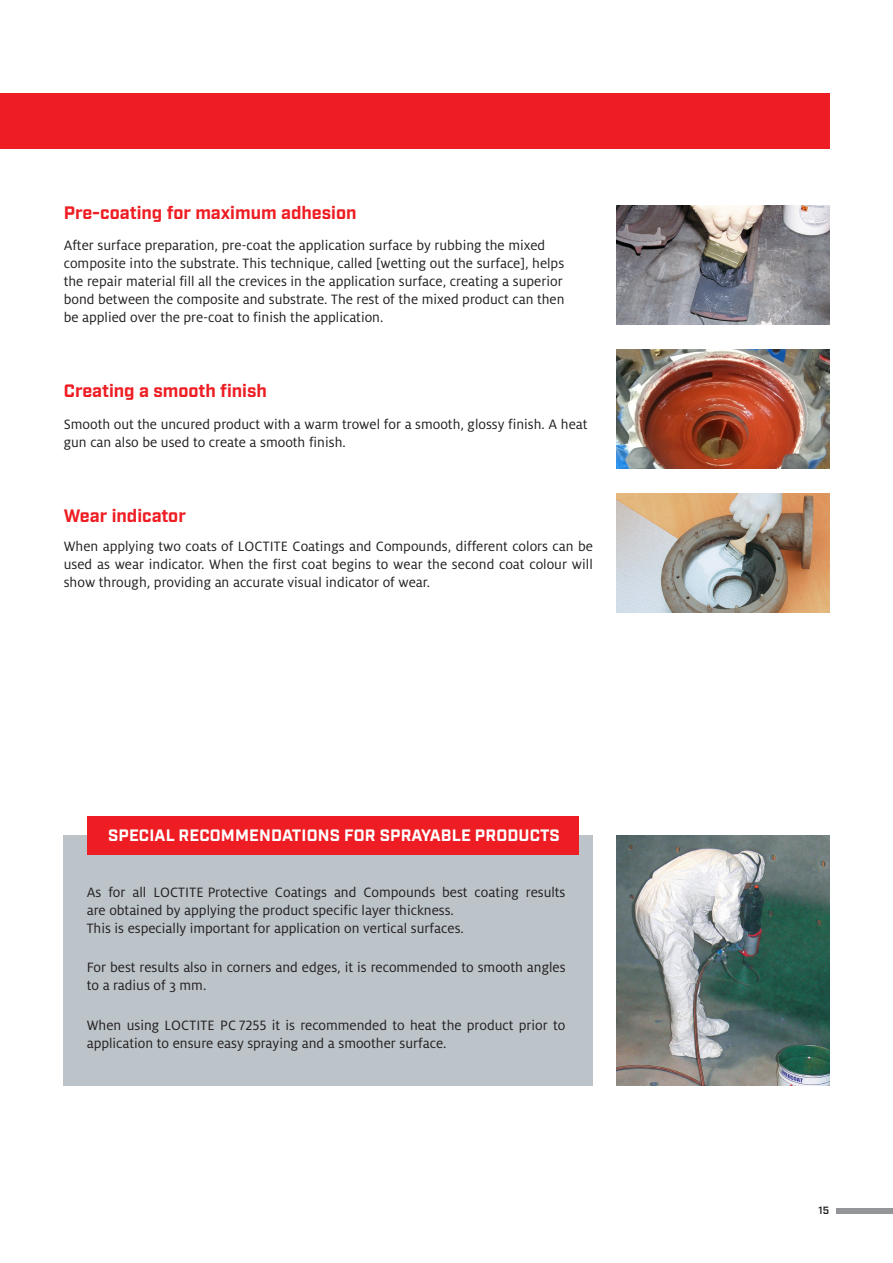
<style>
.page{position:relative;width:893px;height:1263px;background:#fff}
.page>*{position:absolute;margin:0;border:0;box-sizing:border-box;transform-origin:0 0}
.t1{font:700 18px "Industry";color:#ee1d23}
.t2{font:700 16.5px "Industry";letter-spacing:.01em;color:#fff}
.t3{font:15px/18px "Henkel Milo";color:#231f20}
.t4{font:600 10.5px "Industry";color:#231f20}
</style>
<div class="page">
<div style="left:837px;top:1208px;width:56px;height:6px;background:#939598"></div>
<div style="left:64px;top:835px;width:529px;height:251px;background:#bcc4c9"></div>
<img style="left:617px;top:206px;width:212px;height:119px">
<img style="left:617px;top:349px;width:212px;height:119px">
<img style="left:617px;top:493px;width:212px;height:119px">
<img style="left:617px;top:835px;width:212px;height:251px">
<div style="left:0;top:94px;width:829px;height:55px;background:#ee1d23"></div>
<div style="left:87px;top:816px;width:491px;height:38px;background:#ee1d23"></div>
<p class="t1" style="left:64px;top:202px;width:294px">Pre-coating for maximum adhesion</p>
<p class="t3" style="left:64px;top:237px;width:502px">After surface preparation, pre-coat the application surface by rubbing the mixed composite into the substrate. This technique, called [wetting out the surface], helps the repair material fill all the crevices in the application surface, creating a superior bond between the composite and substrate. The rest of the mixed product can then be applied over the pre-coat to finish the application.</p>
<p class="t1" style="left:64px;top:380px;width:205px">Creating a smooth finish</p>
<p class="t3" style="left:64px;top:416px;width:525px">Smooth out the uncured product with a warm trowel for a smooth, glossy finish. A heat gun can also be used to create a smooth finish.</p>
<p class="t1" style="left:64px;top:505px;width:124px">Wear indicator</p>
<p class="t3" style="left:64px;top:537px;width:531px;text-align:justify">When applying two coats of LOCTITE Coatings and Compounds, different colors can be used as wear indicator. When the first coat begins to wear the second coat colour will show through, providing an accurate visual indicator of wear.</p>
<p class="t2" style="left:108px;top:826px;width:453px">SPECIAL RECOMMENDATIONS FOR SPRAYABLE PRODUCTS</p>
<p class="t3" style="left:87px;top:883px;width:480px">As for all LOCTITE Protective Coatings and Compounds best coating results are obtained by applying the product specific layer thickness.<br>This is especially important for application on vertical surfaces.</p>
<p class="t3" style="left:87px;top:959px;width:480px">For best results also in corners and edges, it is recommended to smooth angles to a radius of 3 mm.</p>
<p class="t3" style="left:87px;top:1016px;width:480px">When using LOCTITE PC 7255 it is recommended to heat the product prior to application to ensure easy spraying and a smoother surface.</p>
<p class="t4" style="left:818px;top:1204px;width:12px">15</p>
</div>
